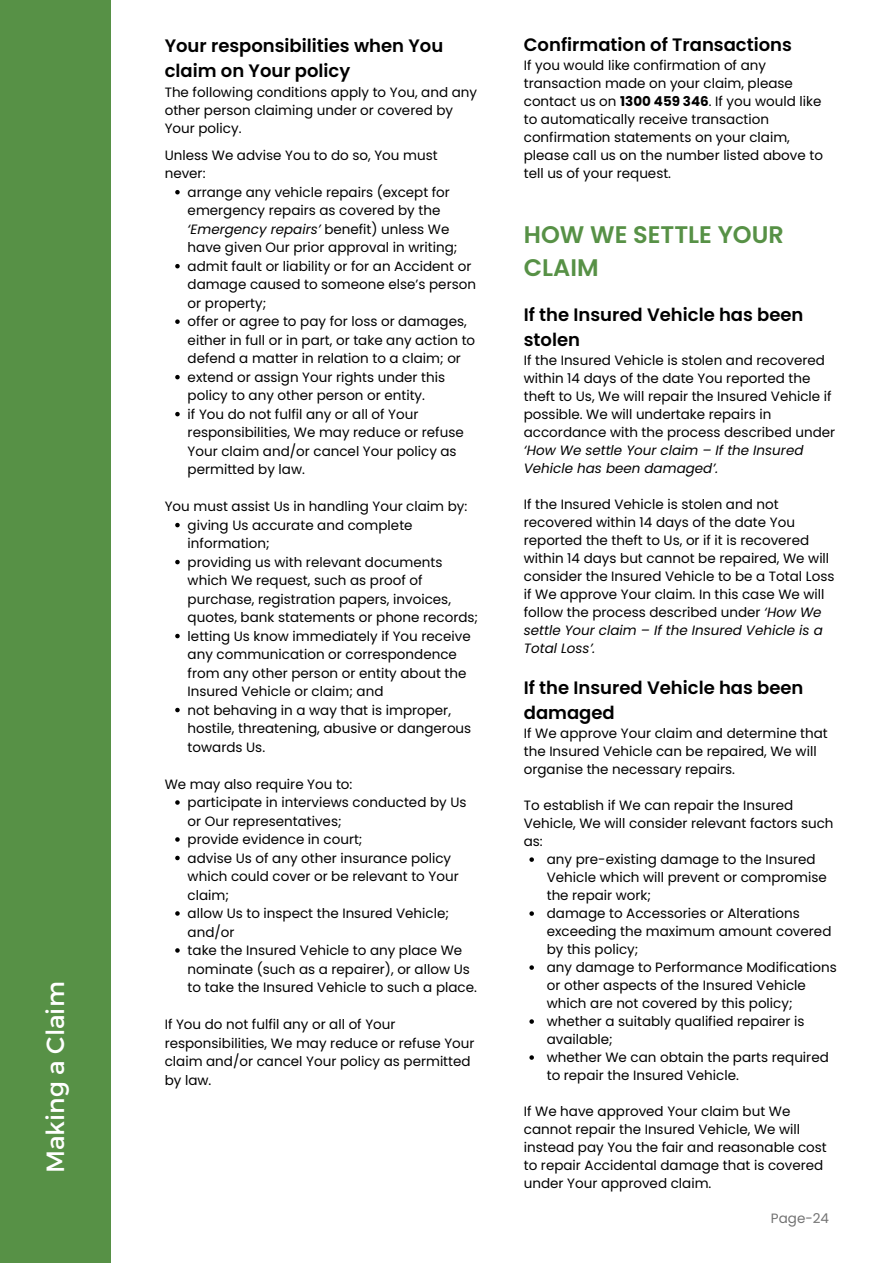
<style>
.page{position:relative;width:893px;height:1264px;background:#fff}
.page>*{position:absolute;margin:0;border:0;box-sizing:border-box;transform-origin:0 0}
.t1{font:24.9px "Montserrat";color:#fff}
.t2{font:600 24px/32.5px "Poppins";color:#579146}
.t3{font:600 18px/24.8px "Poppins";color:#000}
.t4{font:13.5px/18px "Poppins";color:#000}
.t5{font:13.5px "Poppins";color:#737373}
.s1{font-style:italic}
.s2{font-weight:700}
</style>
<div class="page">
<div style="left:0;top:0;width:110px;height:1262px;background:#579146"></div>
<svg style="left:175px;top:190px;width:5px;height:4px"></svg>
<svg style="left:175px;top:264px;width:5px;height:4px"></svg>
<svg style="left:175px;top:319px;width:5px;height:5px"></svg>
<svg style="left:175px;top:375px;width:5px;height:4px"></svg>
<svg style="left:175px;top:412px;width:5px;height:4px"></svg>
<svg style="left:175px;top:523px;width:5px;height:4px"></svg>
<svg style="left:175px;top:560px;width:5px;height:4px"></svg>
<svg style="left:175px;top:634px;width:5px;height:4px"></svg>
<svg style="left:175px;top:707px;width:5px;height:5px"></svg>
<svg style="left:175px;top:800px;width:5px;height:4px"></svg>
<svg style="left:175px;top:837px;width:5px;height:4px"></svg>
<svg style="left:175px;top:855px;width:5px;height:5px"></svg>
<svg style="left:175px;top:911px;width:5px;height:4px"></svg>
<svg style="left:175px;top:948px;width:5px;height:4px"></svg>
<svg style="left:529px;top:857px;width:5px;height:4px"></svg>
<svg style="left:529px;top:911px;width:5px;height:4px"></svg>
<svg style="left:529px;top:965px;width:5px;height:4px"></svg>
<svg style="left:529px;top:1019px;width:5px;height:4px"></svg>
<svg style="left:529px;top:1055px;width:5px;height:4px"></svg>
<p class="t1" style="left:39px;top:1173px;width:193px;rotate:-90deg">Making a Claim</p>
<p class="t3" style="left:165px;top:33px;width:280px">Your responsibilities when You claim on Your policy</p>
<p class="t4" style="left:165px;top:83px;width:314px;line-height:18.5px">The following conditions apply to You, and any other person claiming under or covered by<br>Your policy.</p>
<p class="t4" style="left:165px;top:146px;width:274px;line-height:18.5px">Unless We advise You to do so, You must never:</p>
<p class="t4" style="left:188px;top:183px;width:271px;line-height:18.5px">arrange any vehicle repairs (except for emergency repairs as covered by the <span class="s1">‘Emergency repairs’</span> benefit) unless We have given Our prior approval in writing;</p>
<p class="t4" style="left:188px;top:257px;width:290px;line-height:18.5px">admit fault or liability or for an Accident or damage caused to someone else’s person or property;</p>
<p class="t4" style="left:188px;top:312px;width:289px;line-height:18.5px">offer or agree to pay for loss or damages, either in full or in part, or take any action to defend a matter in relation to a claim; or</p>
<p class="t4" style="left:188px;top:368px;width:259px;line-height:18.5px">extend or assign Your rights under this policy to any other person or entity.</p>
<p class="t4" style="left:188px;top:405px;width:277px;line-height:18.5px">if You do not fulfil any or all of Your responsibilities, We may reduce or refuse Your claim and/or cancel Your policy as permitted by law.</p>
<p class="t4" style="left:165px;top:497px;width:304px">You must assist Us in handling Your claim by:</p>
<p class="t4" style="left:188px;top:516px;width:226px;line-height:18.5px">giving Us accurate and complete information;</p>
<p class="t4" style="left:188px;top:553px;width:292px;line-height:18.5px">providing us with relevant documents which We request, such as proof of purchase, registration papers, invoices, quotes, bank statements or phone records;</p>
<p class="t4" style="left:188px;top:627px;width:284px;line-height:18.5px">letting Us know immediately if You receive any communication or correspondence from any other person or entity about the Insured Vehicle or claim; and</p>
<p class="t4" style="left:188px;top:700px;width:285px;line-height:18.5px">not behaving in a way that is improper, hostile, threatening, abusive or dangerous towards Us.</p>
<p class="t4" style="left:165px;top:775px;width:189px">We may also require You to:</p>
<p class="t4" style="left:188px;top:793px;width:280px;line-height:18.5px">participate in interviews conducted by Us or Our representatives;</p>
<p class="t4" style="left:188px;top:830px;width:176px">provide evidence in court;</p>
<p class="t4" style="left:188px;top:848px;width:272px;line-height:18.5px">advise Us of any other insurance policy which could cover or be relevant to Your claim;</p>
<p class="t4" style="left:188px;top:904px;width:263px;line-height:18.5px">allow Us to inspect the Insured Vehicle; and/or</p>
<p class="t4" style="left:188px;top:941px;width:291px;line-height:18.5px">take the Insured Vehicle to any place We nominate (such as a repairer), or allow Us to take the Insured Vehicle to such a place.</p>
<p class="t4" style="left:165px;top:1015px;width:311px;line-height:18.5px">If You do not fulfil any or all of Your responsibilities, We may reduce or refuse Your claim and/or cancel Your policy as permitted by law.</p>
<p class="t3" style="left:523px;top:32px;width:269px">Confirmation of Transactions</p>
<p class="t4" style="left:523px;top:56px;width:301px">If you would like confirmation of any transaction made on your claim, please contact us on <span class="s2">1300 459 346</span>. If you would like to automatically receive transaction confirmation statements on your claim, please call us on the number listed above to tell us of your request.</p>
<p class="t2" style="left:523px;top:219px;width:261px">HOW WE SETTLE YOUR<br>CLAIM</p>
<p class="t3" style="left:523px;top:302px;width:281px">If the Insured Vehicle has been stolen</p>
<p class="t4" style="left:523px;top:351px;width:313px">If the Insured Vehicle is stolen and recovered within 14 days of the date You reported the theft to Us, We will repair the Insured Vehicle if possible. We will undertake repairs in accordance with the process described under <span class="s1">‘How We settle Your claim – If the Insured Vehicle has been damaged’.</span></p>
<p class="t4" style="left:523px;top:495px;width:312px">If the Insured Vehicle is stolen and not recovered within 14 days of the date You reported the theft to Us, or if it is recovered within 14 days but cannot be repaired, We will consider the Insured Vehicle to be a Total Loss if We approve Your claim. In this case We will follow the process described under <span class="s1">‘How We settle Your claim – If the Insured Vehicle is a Total Loss’.</span></p>
<p class="t3" style="left:523px;top:675px;width:281px">If the Insured Vehicle has been damaged</p>
<p class="t4" style="left:523px;top:724px;width:305px">If We approve Your claim and determine that the Insured Vehicle can be repaired, We will organise the necessary repairs.</p>
<p class="t4" style="left:523px;top:796px;width:311px">To establish if We can repair the Insured<br>Vehicle, We will consider relevant factors such as:</p>
<p class="t4" style="left:546px;top:850px;width:281px">any pre-existing damage to the Insured<br>Vehicle which will prevent or compromise the repair work;</p>
<p class="t4" style="left:546px;top:904px;width:286px">damage to Accessories or Alterations exceeding the maximum amount covered by this policy;</p>
<p class="t4" style="left:546px;top:958px;width:291px">any damage to Performance Modifications or other aspects of the Insured Vehicle which are not covered by this policy;</p>
<p class="t4" style="left:546px;top:1012px;width:259px">whether a suitably qualified repairer is available;</p>
<p class="t4" style="left:546px;top:1048px;width:283px">whether We can obtain the parts required to repair the Insured Vehicle.</p>
<p class="t4" style="left:523px;top:1102px;width:304px">If We have approved Your claim but We cannot repair the Insured Vehicle, We will instead pay You the fair and reasonable cost to repair Accidental damage that is covered under Your approved claim.</p>
<p class="t5" style="left:770px;top:1208px;width:60px">Page-24</p>
</div>
